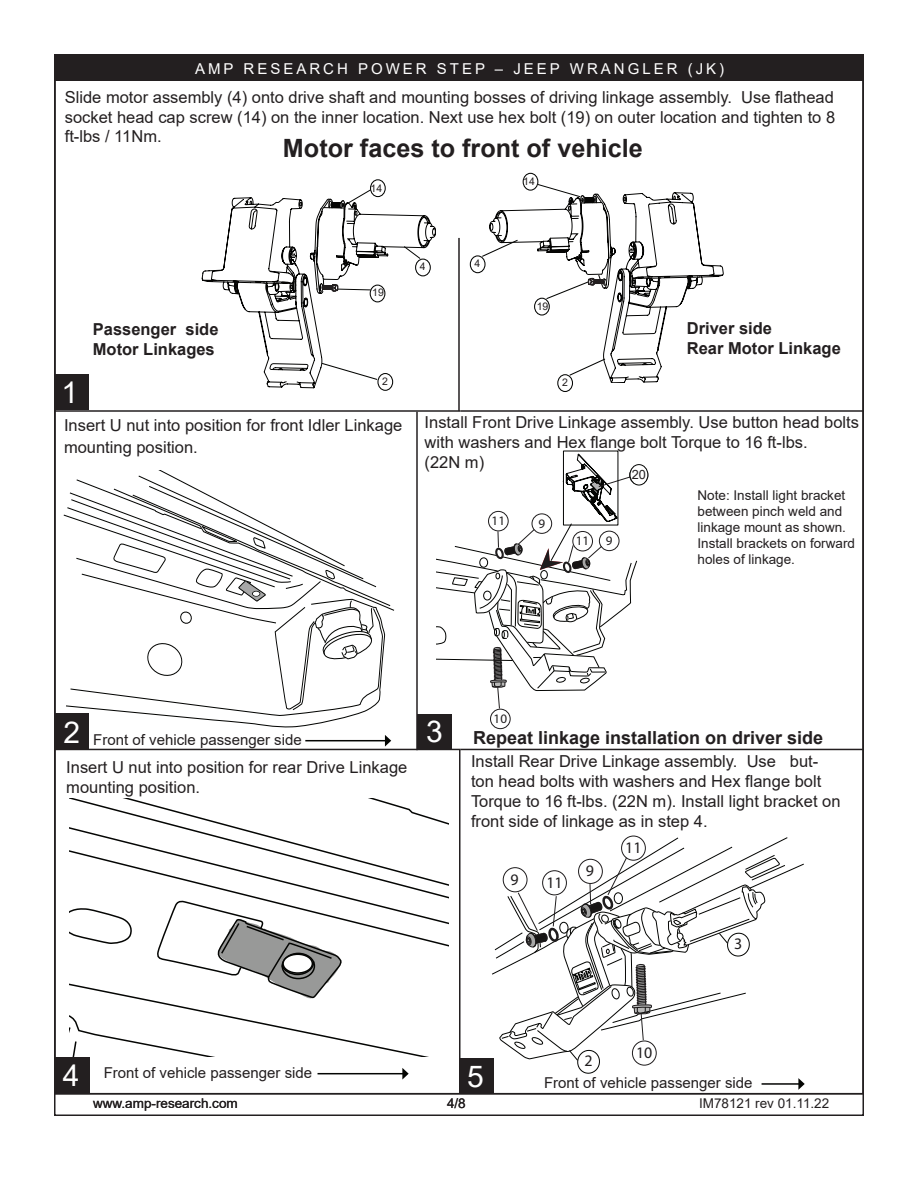
<style>
.page{position:relative;width:918px;height:1188px;background:#fff}
.page>*{position:absolute;margin:0;border:0;box-sizing:border-box;transform-origin:0 0}
.t1{font:30px "Arial";color:#fff}
.t2{font:700 25.2px "Arial";color:#231f20}
.t3{font:700 18px "Arial";color:#231f20}
.t4{font:16.5px/19.8px "Arial";color:#231f20}
.t5{font:700 16.5px/19.8px "Arial";color:#231f20}
.t6{font:16.05px "Myriad";color:#201d1e}
.t7{font:15px "Arial";color:#231f20}
.t8{font:15px "Arial";letter-spacing:.2em;color:#fff}
.t9{font:13.5px/16.2px "Arial";color:#231f20}
.t10{font:13.05px "Myriad";color:#201d1e}
.t11{font:12.75px "Arial";color:#231f20}
.t12{font:12px "Myriad";color:#201d1e}
.t13{font:10.5px "Arial";color:#231f20}
.s1{font-weight:400;font-size:30px;color:#fff}
</style>
<div class="page">
<div style="left:54px;top:55px;width:809px;height:26px;background:#231f20"></div>
<div style="left:55px;top:713px;width:34px;height:36px;background:#231f20"></div>
<div style="left:460px;top:1058px;width:34px;height:36px;background:#231f20"></div>
<div style="left:55px;top:1058px;width:35px;height:36px;background:#231f20"></div>
<div style="left:55px;top:374px;width:34px;height:36px;background:#231f20"></div>
<div style="left:417px;top:714px;width:35px;height:36px;background:#231f20"></div>
<div style="left:54px;top:54px;width:810px;height:27px;border:2px solid #231f20"></div>
<hr style="left:416px;top:412px;width:2px;height:338px;background:#231f20">
<hr style="left:460px;top:410px;width:404px;height:2px;background:#231f20">
<hr style="left:458px;top:238px;width:2px;height:173px;background:#231f20">
<hr style="left:459px;top:749px;width:1px;height:345px;background:#231f20">
<hr style="left:54px;top:410px;width:406px;height:2px;background:#231f20">
<hr style="left:54px;top:749px;width:406px;height:1px;background:#231f20">
<hr style="left:460px;top:749px;width:404px;height:1px;background:#231f20">
<hr style="left:305px;top:740px;width:81px;height:1px;background:#040503">
<svg style="left:385px;top:735px;width:6px;height:12px"></svg>
<svg style="left:63px;top:471px;width:331px;height:256px"></svg>
<div style="left:621px;top:836px;width:25px;height:25px;border:1px solid #201d1e;border-radius:50%"></div>
<svg style="left:492px;top:837px;width:313px;height:253px"></svg>
<hr style="left:318px;top:1073px;width:85px;height:1px;background:#040503">
<svg style="left:402px;top:1068px;width:7px;height:12px"></svg>
<svg style="left:206px;top:886px;width:243px;height:14px"></svg>
<svg style="left:69px;top:798px;width:380px;height:88px"></svg>
<svg style="left:69px;top:900px;width:380px;height:156px"></svg>
<div style="left:283px;top:954px;width:29px;height:19px;background:#fff;border-radius:50%"></div>
<div style="left:282px;top:954px;width:31px;height:20px;border:2px solid #040503;border-radius:50%"></div>
<div style="left:490px;top:709px;width:20px;height:20px;border:1px solid #201d1e;border-radius:50%"></div>
<div style="left:629px;top:466px;width:19px;height:19px;border:1px solid #201d1e;border-radius:50%"></div>
<svg style="left:437px;top:454px;width:200px;height:255px"></svg>
<div style="left:563px;top:451px;width:55px;height:74px;border:1px solid #050604"></div>
<div style="left:557px;top:374px;width:16px;height:18px;border:1px solid #040503;border-radius:50%"></div>
<div style="left:470px;top:255px;width:16px;height:18px;border:1px solid #040503;border-radius:50%"></div>
<svg style="left:481px;top:252px;width:9px;height:6px"></svg>
<div style="left:523px;top:173px;width:15px;height:18px;border:1px solid #040503;border-radius:50%"></div>
<svg style="left:490px;top:192px;width:234px;height:191px"></svg>
<svg style="left:537px;top:183px;width:68px;height:24px"></svg>
<svg style="left:545px;top:274px;width:61px;height:26px"></svg>
<div style="left:377px;top:373px;width:16px;height:18px;border:1px solid #040503;border-radius:50%"></div>
<div style="left:370px;top:179px;width:16px;height:18px;border:1px solid #040503;border-radius:50%"></div>
<svg style="left:202px;top:198px;width:234px;height:190px"></svg>
<svg style="left:321px;top:189px;width:51px;height:23px"></svg>
<svg style="left:320px;top:279px;width:52px;height:13px"></svg>
<div style="left:630px;top:465px;width:18px;height:20px;background:#fff;border-radius:50%"></div>
<div style="left:630px;top:464px;width:18px;height:21px;border:1px solid #040503;border-radius:50%"></div>
<p class="t8" style="left:195px;top:58px;width:531px">AMP RESEARCH POWER STEP – JEEP WRANGLER (JK)</p>
<p class="t4" style="left:65px;top:87px;width:772px;text-align:justify">Slide motor assembly (4) onto drive shaft and mounting bosses of driving linkage assembly. Use flathead socket head cap screw (14) on the inner location. Next use hex bolt (19) on outer location and tighten to 8 ft-lbs / 11Nm.</p>
<h2 class="t2" style="left:283px;top:130px;width:361px">Motor faces to front of vehicle</h2>
<p class="t13" style="left:371px;top:181px;width:13px">14</p>
<p class="t13" style="left:523px;top:175px;width:13px">14</p>
<p class="t13" style="left:420px;top:259px;width:7px">4</p>
<p class="t13" style="left:475px;top:256px;width:7px">4</p>
<p class="t13" style="left:372px;top:286px;width:13px">19</p>
<p class="t13" style="left:537px;top:299px;width:13px">19</p>
<p class="t5" style="left:93px;top:320px;width:127px">Passenger side<br>Motor Linkages</p>
<p class="t5" style="left:687px;top:318px;width:156px">Driver side<br>Rear Motor Linkage</p>
<h1 class="t1" style="left:62px;top:372px;width:18px">1</h1>
<p class="t13" style="left:382px;top:374px;width:7px">2</p>
<p class="t13" style="left:562px;top:375px;width:7px">2</p>
<p class="t4" style="left:64px;top:414px;width:340px;line-height:21.6px">Insert U nut into position for front Idler Linkage mounting position.</p>
<p class="t4" style="left:425px;top:412px;width:436px">Install Front Drive Linkage assembly. Use button head bolts with washers and Hex flange bolt Torque to 16 ft-lbs.<br>(22N m)</p>
<p class="t11" style="left:632px;top:466px;width:16px">20</p>
<p class="t12" style="left:631px;top:467px;width:14px">21</p>
<p class="t10" style="left:492px;top:513px;width:15px">11</p>
<p class="t10" style="left:539px;top:515px;width:8px">9</p>
<p class="t10" style="left:576px;top:533px;width:15px">11</p>
<p class="t10" style="left:606px;top:533px;width:8px">9</p>
<p class="t9" style="left:698px;top:487px;width:159px">Note: Install light bracket between pinch weld and linkage mount as shown.<br>Install brackets on forward holes of linkage.</p>
<p class="t10" style="left:494px;top:711px;width:15px">10</p>
<p class="t3" style="left:426px;top:725px;width:399px"><span class="s1">3</span> Repeat linkage installation on driver side</p>
<h1 class="t1" style="left:64px;top:712px;width:18px">2</h1>
<h1 class="t1" style="left:424px;top:712px;width:18px">4</h1>
<p class="t7" style="left:93px;top:730px;width:210px">Front of vehicle passenger side</p>
<p class="t4" style="left:66px;top:757px;width:343px">Insert U nut into position for rear Drive Linkage mounting position.</p>
<p class="t4" style="left:471px;top:752px;width:371px">Install Rear Drive Linkage assembly. Use but&shy;ton head bolts with washers and Hex flange bolt Torque to 16 ft-lbs. (22N m). Install light bracket on front side of linkage as in step 4.</p>
<p class="t6" style="left:511px;top:871px;width:10px">9</p>
<p class="t6" style="left:546px;top:875px;width:18px">11</p>
<p class="t6" style="left:586px;top:863px;width:10px">9</p>
<p class="t6" style="left:625px;top:840px;width:18px">11</p>
<p class="t6" style="left:734px;top:936px;width:10px">3</p>
<h1 class="t1" style="left:63px;top:1054px;width:18px">4</h1>
<h1 class="t1" style="left:467px;top:1056px;width:18px">5</h1>
<p class="t7" style="left:104px;top:1063px;width:210px">Front of vehicle passenger side</p>
<p class="t6" style="left:584px;top:1053px;width:10px">2</p>
<p class="t6" style="left:636px;top:1045px;width:18px">10</p>
<p class="t7" style="left:544px;top:1072px;width:210px">Front of vehicle passenger side</p>
<p class="t9" style="left:93px;top:1095px;width:146px">www.amp-research.com</p>
<p class="t9" style="left:447px;top:1095px;width:20px">4/8</p>
<p class="t9" style="left:699px;top:1095px;width:132px">IM78121 rev 01.11.22</p>
</div>
